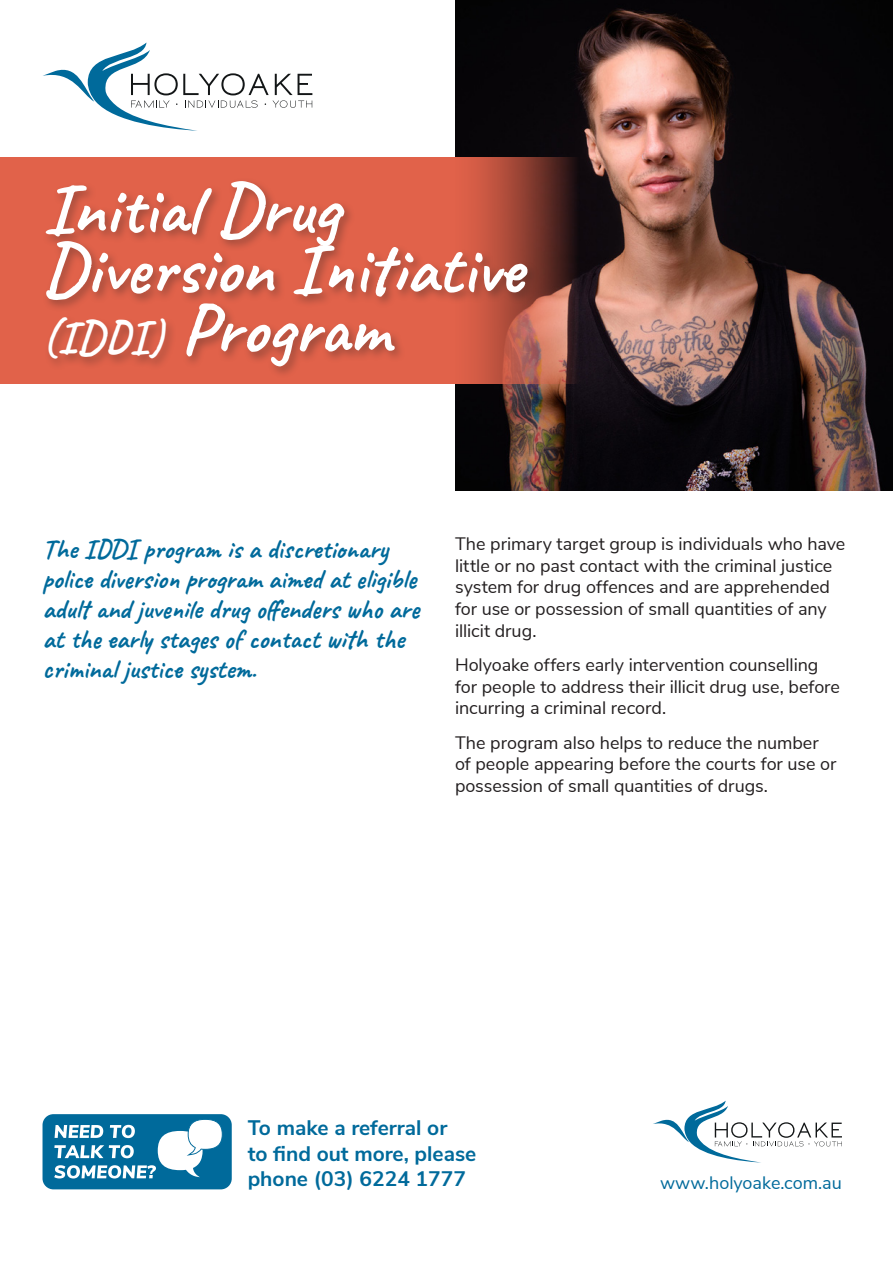
<style>
.page{position:relative;width:893px;height:1263px;background:#fff}
.page>*{position:absolute;margin:0;border:0;box-sizing:border-box;transform-origin:0 0}
.t1{font:700 72px/60px "Caveat";color:#fff}
.t2{font:700 27px/30px "Caveat";color:#006a9b}
.t3{font:700 21px/25.5px "Nunito Sans";color:#006a9b}
.t4{font:18px/21.6px "Nunito Sans";letter-spacing:-.005em;color:#231f20}
.t5{font:18px "Nunito Sans";color:#006a9b}
.s1{font-size:45px}
</style>
<div class="page">
<svg style="left:43px;top:43px;width:269px;height:88px"></svg>
<svg style="left:653px;top:1101px;width:189px;height:61px"></svg>
<div style="left:43px;top:1114px;width:189px;height:75px;background:#006a9b;border-radius:11px"></div>
<svg style="left:54px;top:1119px;width:169px;height:59px"></svg>
<img style="left:455px;top:0;width:438px;height:490px">
<svg style="left:0;top:157px;width:595px;height:227px;background:#ac4f3e"></svg>
<div style="left:42px;top:177px;width:498px;height:201px;background:#231f20;opacity:.35"></div>
<h1 class="t1" style="left:43px;top:179px;width:482px">Initial Drug<br>Diversion Initiative <span class="s1">(IDDI)</span> Program</h1>
<h2 class="t2" style="left:43px;top:534px;width:378px">The IDDI program is a discretionary police diversion program aimed at eligible adult and juvenile drug offenders who are at the early stages of contact with the criminal justice system.</h2>
<p class="t4" style="left:455px;top:532px;width:392px">The primary target group is individuals who have little or no past contact with the criminal justice system for drug offences and are apprehended for use or possession of small quantities of any illicit drug.</p>
<p class="t4" style="left:455px;top:653px;width:387px">Holyoake offers early intervention counselling for people to address their illicit drug use, before incurring a criminal record.</p>
<p class="t4" style="left:455px;top:730px;width:383px">The program also helps to reduce the number of people appearing before the courts for use or possession of small quantities of drugs.</p>
<p class="t3" style="left:248px;top:1114px;width:230px">To make a referral or<br>to find out more, please phone (03) 6224 1777</p>
<p class="t5" style="left:660px;top:1170px;width:183px">www.holyoake.com.au</p>
</div>
